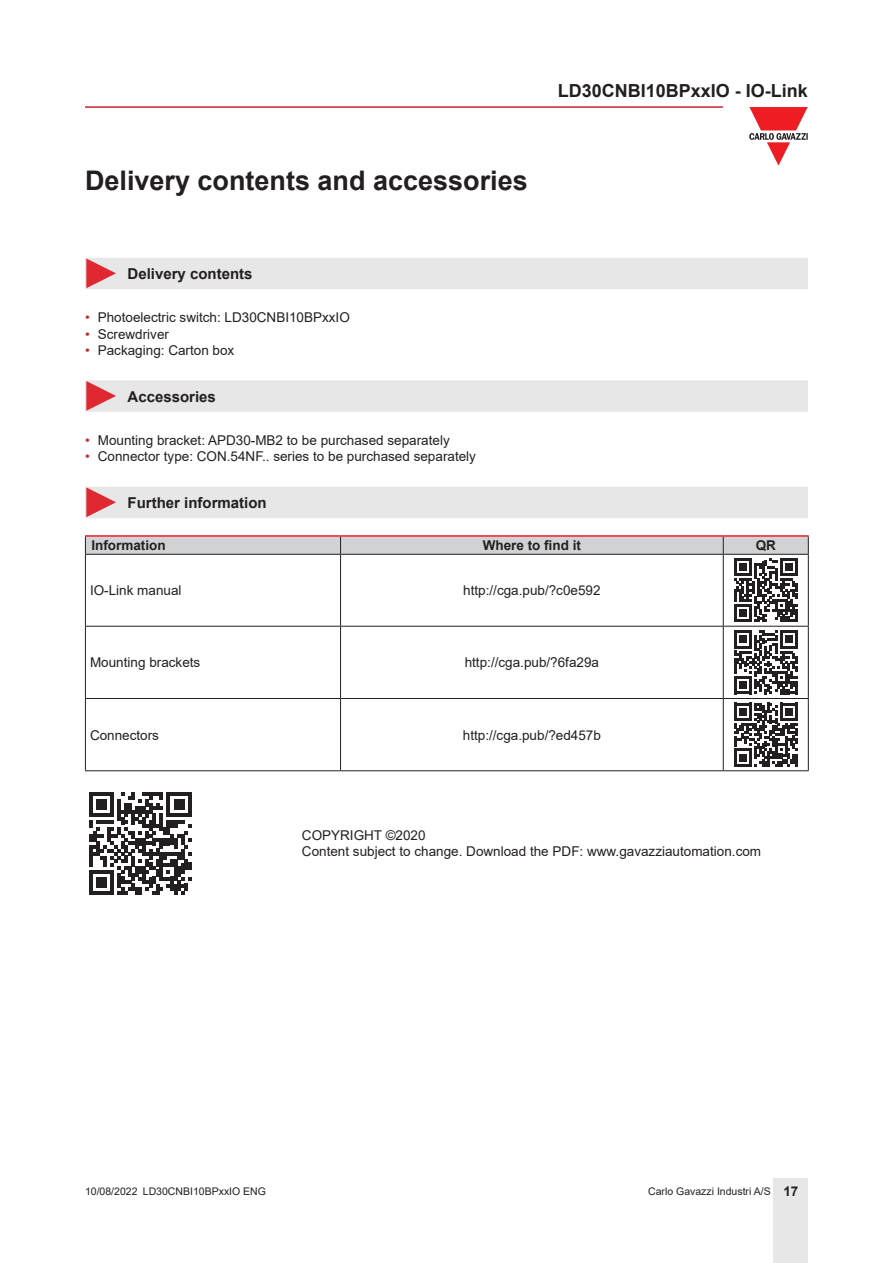
<style>
.page{position:relative;width:893px;height:1263px;background:#fff}
.page>*{position:absolute;margin:0;border:0;box-sizing:border-box;transform-origin:0 0}
.Titolo01{font:700 27px "Arial";color:#231f20}
.t1{font:700 18px "Arial";color:#231f20}
.Titolo03{font:700 15px "Arial";color:#231f20}
.TestoTabellaSx{font:13.5px "Arial";color:#231f20}
.TestoTabellaCen{font:13.5px "Arial";color:#231f20}
.TitoloTabellaCen{font:700 13.5px "Arial";color:#231f20}
.TitoloTabellaSx{font:700 13.5px "Arial";color:#231f20}
.t2{font:10.5px "Arial";color:#231f20}
.s1{color:#c42633}
.s2{font-weight:700;font-size:13.5px}
</style>
<div class="page">
<hr style="left:85px;top:106px;width:638px;height:2px;background:#c42633">
<div style="left:774px;top:1178px;width:34px;height:85px;background:#e7e7e8"></div>
<svg style="left:749px;top:107px;width:59px;height:59px"></svg>
<div style="left:85px;top:258px;width:723px;height:31px;background:#e7e7e8"></div>
<div style="left:85px;top:380px;width:723px;height:32px;background:#e7e7e8"></div>
<div style="left:85px;top:487px;width:723px;height:31px;background:#e7e7e8"></div>
<hr style="left:85px;top:535px;width:256px;height:2px;background:#ee1d23">
<hr style="left:341px;top:535px;width:382px;height:2px;background:#ee1d23">
<hr style="left:723px;top:535px;width:86px;height:2px;background:#ee1d23">
<hr style="left:85px;top:555px;width:1px;height:71px;background:#231f20">
<hr style="left:340px;top:555px;width:1px;height:71px;background:#231f20">
<hr style="left:723px;top:555px;width:1px;height:71px;background:#231f20">
<hr style="left:808px;top:555px;width:1px;height:71px;background:#231f20">
<hr style="left:85px;top:626px;width:256px;height:1px;background:#231f20">
<hr style="left:85px;top:627px;width:1px;height:71px;background:#231f20">
<hr style="left:341px;top:626px;width:382px;height:1px;background:#231f20">
<hr style="left:340px;top:627px;width:1px;height:71px;background:#231f20">
<hr style="left:723px;top:626px;width:86px;height:1px;background:#231f20">
<hr style="left:723px;top:627px;width:1px;height:71px;background:#231f20">
<hr style="left:808px;top:627px;width:1px;height:71px;background:#231f20">
<hr style="left:85px;top:698px;width:256px;height:1px;background:#231f20">
<hr style="left:85px;top:699px;width:1px;height:71px;background:#231f20">
<hr style="left:341px;top:698px;width:382px;height:1px;background:#231f20">
<hr style="left:340px;top:699px;width:1px;height:71px;background:#231f20">
<hr style="left:723px;top:698px;width:86px;height:1px;background:#231f20">
<hr style="left:723px;top:699px;width:1px;height:71px;background:#231f20">
<hr style="left:808px;top:699px;width:1px;height:71px;background:#231f20">
<hr style="left:85px;top:770px;width:256px;height:1px;background:#231f20">
<hr style="left:341px;top:770px;width:382px;height:1px;background:#231f20">
<hr style="left:723px;top:770px;width:86px;height:1px;background:#231f20">
<svg style="left:85px;top:536px;width:724px;height:86px"></svg>
<svg style="left:734px;top:630px;width:64px;height:64px"></svg>
<svg style="left:734px;top:703px;width:64px;height:63px"></svg>
<svg style="left:89px;top:792px;width:102px;height:102px"></svg>
<p class="Titolo01" style="left:85px;top:161px;width:444px">Delivery contents and accessories</p>
<h2 class="t1" style="left:558px;top:78px;width:252px">LD30CNBI10BPxxIO - IO-Link</h2>
<p class="Titolo03" style="left:128px;top:263px;width:127px">Delivery contents</p>
<p class="TestoTabellaSx" style="left:85px;top:308px;width:266px"><span class="s1">•</span> Photoelectric switch: LD30CNBI10BPxxIO</p>
<p class="TestoTabellaSx" style="left:85px;top:325px;width:86px"><span class="s1">•</span> Screwdriver</p>
<p class="TestoTabellaSx" style="left:85px;top:341px;width:151px"><span class="s1">•</span> Packaging: Carton box</p>
<p class="Titolo03" style="left:128px;top:386px;width:90px">Accessories</p>
<p class="TestoTabellaSx" style="left:85px;top:431px;width:366px"><span class="s1">•</span> Mounting bracket: APD30-MB2 to be purchased separately</p>
<p class="TestoTabellaSx" style="left:85px;top:447px;width:392px"><span class="s1">•</span> Connector type: CON.54NF.. series to be purchased separately</p>
<p class="Titolo03" style="left:128px;top:492px;width:141px">Further information</p>
<p class="TitoloTabellaSx" style="left:91px;top:536px;width:76px">Information</p>
<p class="TitoloTabellaCen" style="left:483px;top:536px;width:100px">Where to find it</p>
<p class="TitoloTabellaCen" style="left:756px;top:536px;width:22px">QR</p>
<p class="TestoTabellaSx" style="left:90px;top:581px;width:93px">IO-Link manual</p>
<p class="TestoTabellaCen" style="left:463px;top:581px;width:139px">http://cga.pub/?c0e592</p>
<p class="TestoTabellaSx" style="left:90px;top:653px;width:112px">Mounting brackets</p>
<p class="TestoTabellaCen" style="left:465px;top:653px;width:136px">http://cga.pub/?6fa29a</p>
<p class="TestoTabellaSx" style="left:90px;top:725px;width:71px">Connectors</p>
<p class="TestoTabellaCen" style="left:463px;top:725px;width:140px">http://cga.pub/?ed457b</p>
<p class="TestoTabellaSx" style="left:302px;top:826px;width:125px">COPYRIGHT ©2020</p>
<p class="TestoTabellaSx" style="left:302px;top:842px;width:461px">Content subject to change. Download the PDF: www.gavazziautomation.com</p>
<p class="t2" style="left:85px;top:1183px;width:182px">10/08/2022 LD30CNBI10BPxxIO ENG</p>
<p class="t2" style="left:648px;top:1183px;width:152px">Carlo Gavazzi Industri A/S <span class="s2">17</span></p>
</div>
